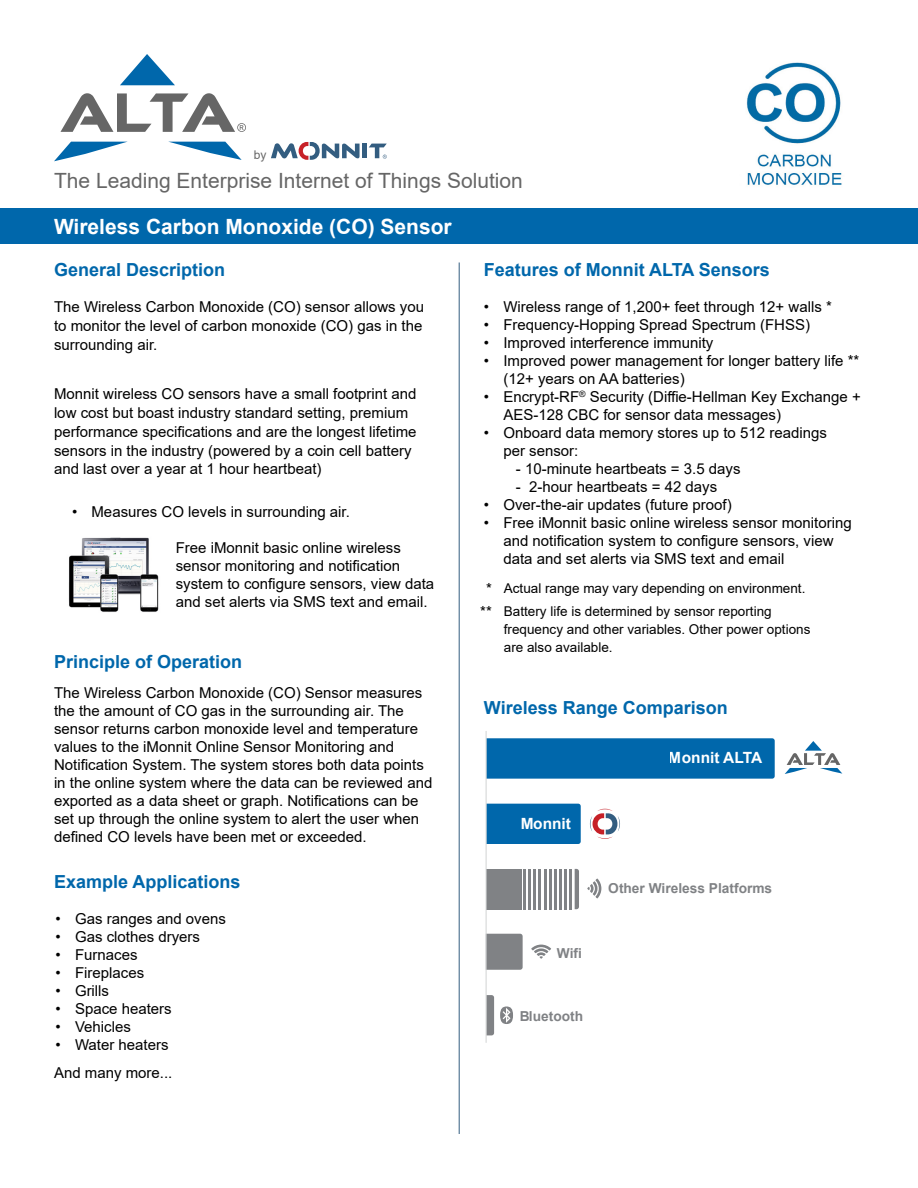
<style>
.page{position:relative;width:918px;height:1188px;background:#fff}
.page>*{position:absolute;margin:0;border:0;box-sizing:border-box;transform-origin:0 0}
.t1{font:700 21.45px "Arial";color:#0067ab}
.t2{font:21px "Arial";color:#666}
.t3{font:700 21px "Arial";color:#fff}
.t4{font:700 18px "Arial";color:#0067ab}
.t5{font:700 15.45px "Arial";color:#fff}
.t6{font:15px/18px "Arial";color:#000}
.t7{font:700 13.8px "Arial";color:#808285}
.t8{font:13.5px/23px "Arial";color:#000}
.t9{font:12px "Arial";color:#666}
.s1{font-size:15px}
</style>
<div class="page">
<svg style="left:120px;top:54px;width:55px;height:31px"></svg>
<svg style="left:54px;top:142px;width:72px;height:19px"></svg>
<svg style="left:170px;top:142px;width:72px;height:18px"></svg>
<svg style="left:60px;top:93px;width:186px;height:39px"></svg>
<div style="left:362px;top:144px;width:5px;height:14px;background:#335d80"></div>
<svg style="left:271px;top:142px;width:89px;height:18px"></svg>
<svg style="left:369px;top:144px;width:18px;height:15px"></svg>
<img style="left:746px;top:62px;width:96px;height:123px">
<div style="left:0;top:209px;width:918px;height:35px;background:#0067ab"></div>
<img style="left:68px;top:537px;width:91px;height:75px">
<div style="left:487px;top:738px;width:288px;height:41px;background:#0067ab"></div>
<div style="left:487px;top:804px;width:94px;height:40px;background:#0067ab"></div>
<svg style="left:575px;top:869px;width:4px;height:40px"></svg>
<svg style="left:487px;top:934px;width:64px;height:101px"></svg>
<svg style="left:590px;top:809px;width:30px;height:30px"></svg>
<svg style="left:587px;top:879px;width:14px;height:19px"></svg>
<div style="left:486px;top:869px;width:35px;height:40px;background:#808285"></div>
<hr style="left:523px;top:869px;width:3px;height:40px;background:#808285">
<hr style="left:528px;top:869px;width:3px;height:40px;background:#808285">
<hr style="left:533px;top:869px;width:3px;height:40px;background:#808285">
<hr style="left:539px;top:869px;width:2px;height:40px;background:#808285">
<hr style="left:544px;top:869px;width:2px;height:40px;background:#808285">
<hr style="left:549px;top:869px;width:2px;height:40px;background:#808285">
<hr style="left:554px;top:869px;width:3px;height:40px;background:#808285">
<hr style="left:559px;top:869px;width:3px;height:40px;background:#808285">
<hr style="left:564px;top:869px;width:3px;height:40px;background:#808285">
<hr style="left:570px;top:869px;width:2px;height:40px;background:#808285">
<svg style="left:785px;top:741px;width:57px;height:33px"></svg>
<hr style="left:486px;top:731px;width:1px;height:311px;background:#d1d3d4">
<hr style="left:459px;top:262px;width:1px;height:872px;background:#335d80">
<p class="t9" style="left:254px;top:146px;width:14px">by</p>
<h2 class="t2" style="left:54px;top:166px;width:470px">The Leading Enterprise Internet of Things Solution</h2>
<h2 class="t3" style="left:54px;top:212px;width:399px">Wireless Carbon Monoxide (CO) Sensor</h2>
<p class="t4" style="left:54px;top:257px;width:173px">General Description</p>
<p class="t6" style="left:54px;top:298px;width:372px;line-height:18.8px;text-align:justify">The Wireless Carbon Monoxide (CO) sensor allows you to monitor the level of carbon monoxide (CO) gas in the surrounding air.</p>
<p class="t6" style="left:54px;top:385px;width:364px;line-height:18.8px">Monnit wireless CO sensors have a small footprint and low cost but boast industry standard setting, premium performance specifications and are the longest lifetime sensors in the industry (powered by a coin cell battery and last over a year at 1 hour heartbeat)</p>
<p class="t6" style="left:72px;top:503px;width:279px">• Measures CO levels in surrounding air.</p>
<p class="t6" style="left:176px;top:539px;width:260px">Free iMonnit basic online wireless sensor monitoring and notification system to configure sensors, view data and set alerts via SMS text and email.</p>
<p class="t4" style="left:484px;top:257px;width:288px">Features of Monnit ALTA Sensors</p>
<p class="t6" style="left:484px;top:297px;width:349px">• Wireless range of 1,200+ feet through 12+ walls *</p>
<p class="t6" style="left:484px;top:315px;width:328px">• Frequency-Hopping Spread Spectrum (FHSS)</p>
<p class="t6" style="left:484px;top:333px;width:231px">• Improved interference immunity</p>
<p class="t6" style="left:503px;top:351px;width:357px;text-indent:-20px">• Improved power management for longer battery life ** (12+ years on AA batteries)</p>
<p class="t6" style="left:503px;top:387px;width:359px;text-indent:-19px">• Encrypt-RF<sup>®</sup> Security (Diffie-Hellman Key Exchange +<br>AES-128 CBC for sensor data messages)</p>
<p class="t6" style="left:503px;top:423px;width:325px;text-indent:-20px">• Onboard data memory stores up to 512 readings per sensor:</p>
<p class="t6" style="left:516px;top:459px;width:226px">- 10-minute heartbeats = 3.5 days</p>
<p class="t6" style="left:516px;top:477px;width:203px">- 2-hour heartbeats = 42 days</p>
<p class="t6" style="left:484px;top:495px;width:249px">• Over-the-air updates (future proof)</p>
<p class="t6" style="left:503px;top:513px;width:350px;text-indent:-20px">• Free iMonnit basic online wireless sensor monitoring and notification system to configure sensors, view data and set alerts via SMS text and email</p>
<p class="t8" style="left:480px;top:577px;width:327px;text-indent:6px"><span class="s1">*</span> Actual range may vary depending on environment. <span class="s1">**</span> Battery life is determined by sensor reporting</p>
<p class="t8" style="left:504px;top:620px;width:308px;line-height:18px">frequency and other variables. Other power options are also available.</p>
<p class="t4" style="left:54px;top:649px;width:190px">Principle of Operation</p>
<p class="t6" style="left:54px;top:683px;width:380px">The Wireless Carbon Monoxide (CO) Sensor measures the the amount of CO gas in the surrounding air. The sensor returns carbon monoxide level and temperature values to the iMonnit Online Sensor Monitoring and Notification System. The system stores both data points in the online system where the data can be reviewed and exported as a data sheet or graph. Notifications can be set up through the online system to alert the user when defined CO levels have been met or exceeded.</p>
<p class="t4" style="left:54px;top:869px;width:188px">Example Applications</p>
<p class="t6" style="left:56px;top:910px;width:172px">• Gas ranges and ovens</p>
<p class="t6" style="left:56px;top:928px;width:146px">• Gas clothes dryers</p>
<p class="t6" style="left:56px;top:946px;width:84px">• Furnaces</p>
<p class="t6" style="left:56px;top:964px;width:90px">• Fireplaces</p>
<p class="t6" style="left:56px;top:982px;width:55px">• Grills</p>
<p class="t6" style="left:56px;top:1000px;width:118px">• Space heaters</p>
<p class="t6" style="left:56px;top:1018px;width:77px">• Vehicles</p>
<p class="t6" style="left:54px;top:1030px;width:120px;line-height:28.5px">• Water heaters<br>And many more...</p>
<h1 class="t1" style="left:486px;top:685px;width:292px">Wireless Range Comparison</h1>
<p class="t4" style="left:484px;top:695px;width:245px">Wireless Range Comparison</p>
<p class="t5" style="left:669px;top:747px;width:95px">Monnit ALTA</p>
<p class="t5" style="left:520px;top:813px;width:52px">Monnit</p>
<p class="t7" style="left:557px;top:944px;width:27px">Wifi</p>
<p class="t7" style="left:519px;top:1006px;width:66px">Bluetooth</p>
<p class="t7" style="left:608px;top:878px;width:165px">Other Wireless Platforms</p>
</div>
